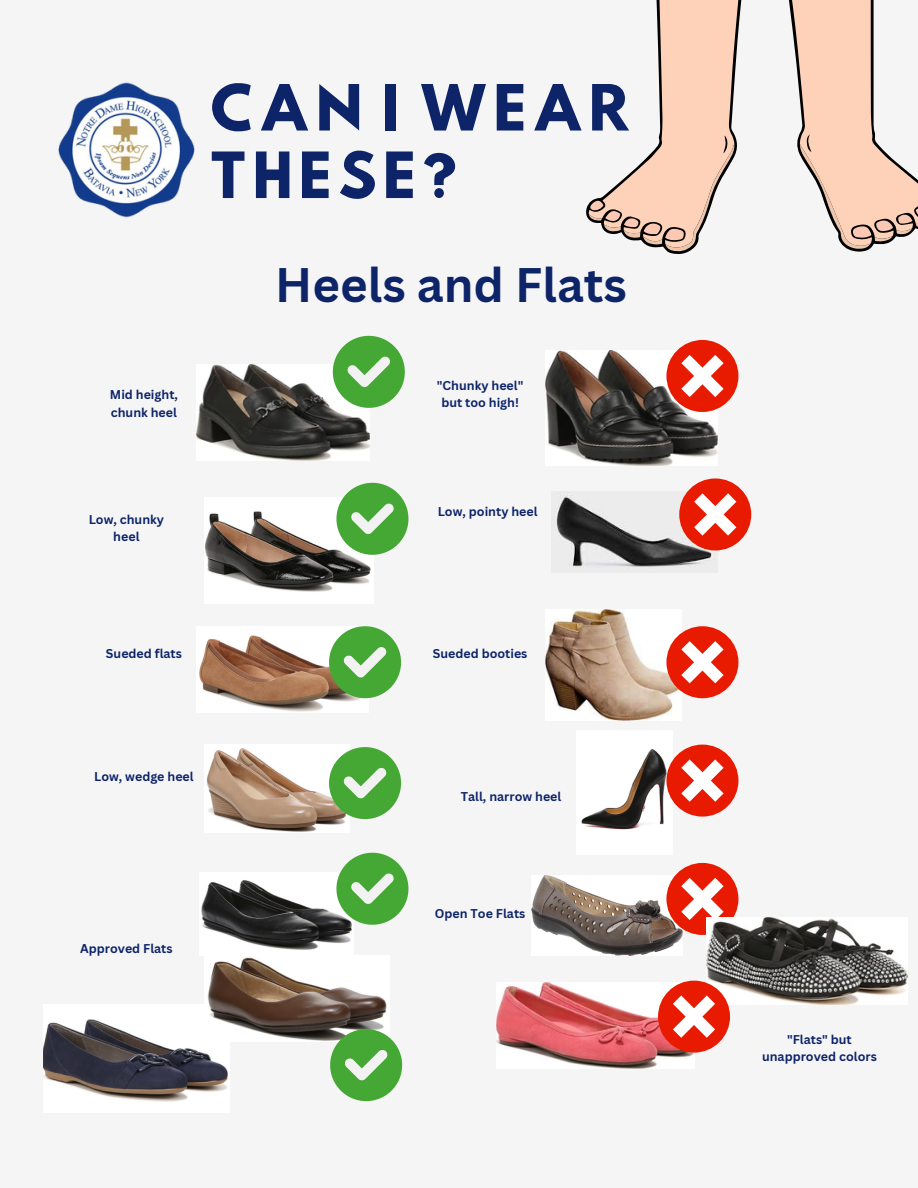
<style>
.page{position:relative;width:918px;height:1188px;background:#f5f5f6}
.page>*{position:absolute;margin:0;border:0;box-sizing:border-box;transform-origin:0 0}
.t1{font:56.4px "Hussar Bd";letter-spacing:.075em;color:#0e2469}
.t2{font:700 47.25px "Canva Sans";color:#0e2469}
.t3{font:700 12.45px/17.2px "Canva Sans";color:#0e2469;text-align:center}
</style>
<div class="page">
<img style="left:58px;top:82px;width:137px;height:136px">
<svg style="left:656px;top:0;width:221px;height:143px;fill:#fdd2b9"></svg>
<svg style="left:589px;top:143px;width:329px;height:109px"></svg>
<img style="left:546px;top:351px;width:172px;height:114px">
<div style="left:666px;top:340px;width:72px;height:72px;background:#e81a00;border-radius:50%"></div>
<svg style="left:681px;top:355px;width:43px;height:42px"></svg>
<img style="left:196px;top:364px;width:173px;height:96px">
<svg style="left:333px;top:336px;width:72px;height:72px"></svg>
<img style="left:546px;top:609px;width:134px;height:112px">
<div style="left:666px;top:626px;width:72px;height:72px;background:#e81a00;border-radius:50%"></div>
<svg style="left:681px;top:641px;width:43px;height:42px"></svg>
<img style="left:581px;top:749px;width:90px;height:81px">
<div style="left:666px;top:745px;width:72px;height:72px;background:#e81a00;border-radius:50%"></div>
<svg style="left:681px;top:759px;width:43px;height:43px"></svg>
<img style="left:207px;top:748px;width:138px;height:84px">
<svg style="left:329px;top:747px;width:72px;height:72px"></svg>
<img style="left:201px;top:880px;width:151px;height:70px">
<svg style="left:336px;top:853px;width:72px;height:72px"></svg>
<img style="left:531px;top:876px;width:151px;height:80px">
<div style="left:666px;top:863px;width:72px;height:72px;background:#e81a00;border-radius:50%"></div>
<svg style="left:681px;top:878px;width:43px;height:42px"></svg>
<img style="left:497px;top:982px;width:197px;height:87px">
<img style="left:706px;top:917px;width:202px;height:87px">
<div style="left:658px;top:981px;width:72px;height:72px;background:#e81a00;border-radius:50%"></div>
<svg style="left:673px;top:995px;width:42px;height:43px"></svg>
<img style="left:44px;top:1019px;width:184px;height:83px">
<img style="left:204px;top:957px;width:183px;height:85px">
<svg style="left:330px;top:1029px;width:72px;height:72px"></svg>
<img style="left:199px;top:635px;width:169px;height:76px">
<svg style="left:329px;top:626px;width:72px;height:72px"></svg>
<img style="left:205px;top:511px;width:166px;height:81px">
<img style="left:551px;top:493px;width:167px;height:76px">
<div style="left:679px;top:478px;width:72px;height:72px;background:#e81a00;border-radius:50%"></div>
<svg style="left:694px;top:493px;width:42px;height:43px"></svg>
<svg style="left:336px;top:483px;width:72px;height:72px"></svg>
<p class="t1" style="left:209px;top:80px;width:421px">CAN I WEAR</p>
<p class="t1" style="left:209px;top:147px;width:251px">THESE?</p>
<p class="t2" style="left:275px;top:252px;width:353px">Heels and Flats</p>
<p class="t3" style="left:110px;top:386px;width:70px;text-align:left">Mid height, chunk heel</p>
<p class="t3" style="left:437px;top:377px;width:88px">"Chunky heel" but too high!</p>
<p class="t3" style="left:89px;top:510px;width:77px">Low, chunky heel</p>
<p class="t3" style="left:438px;top:503px;width:101px">Low, pointy heel</p>
<p class="t3" style="left:106px;top:645px;width:77px">Sueded flats</p>
<p class="t3" style="left:433px;top:645px;width:96px">Sueded booties</p>
<p class="t3" style="left:94px;top:768px;width:101px">Low, wedge heel</p>
<p class="t3" style="left:80px;top:939px;width:94px">Approved Flats</p>
<p class="t3" style="left:461px;top:787px;width:102px">Tall, narrow heel</p>
<p class="t3" style="left:435px;top:904px;width:92px">Open Toe Flats</p>
<p class="t3" style="left:762px;top:1031px;width:116px">"Flats" but unapproved colors</p>
</div>
